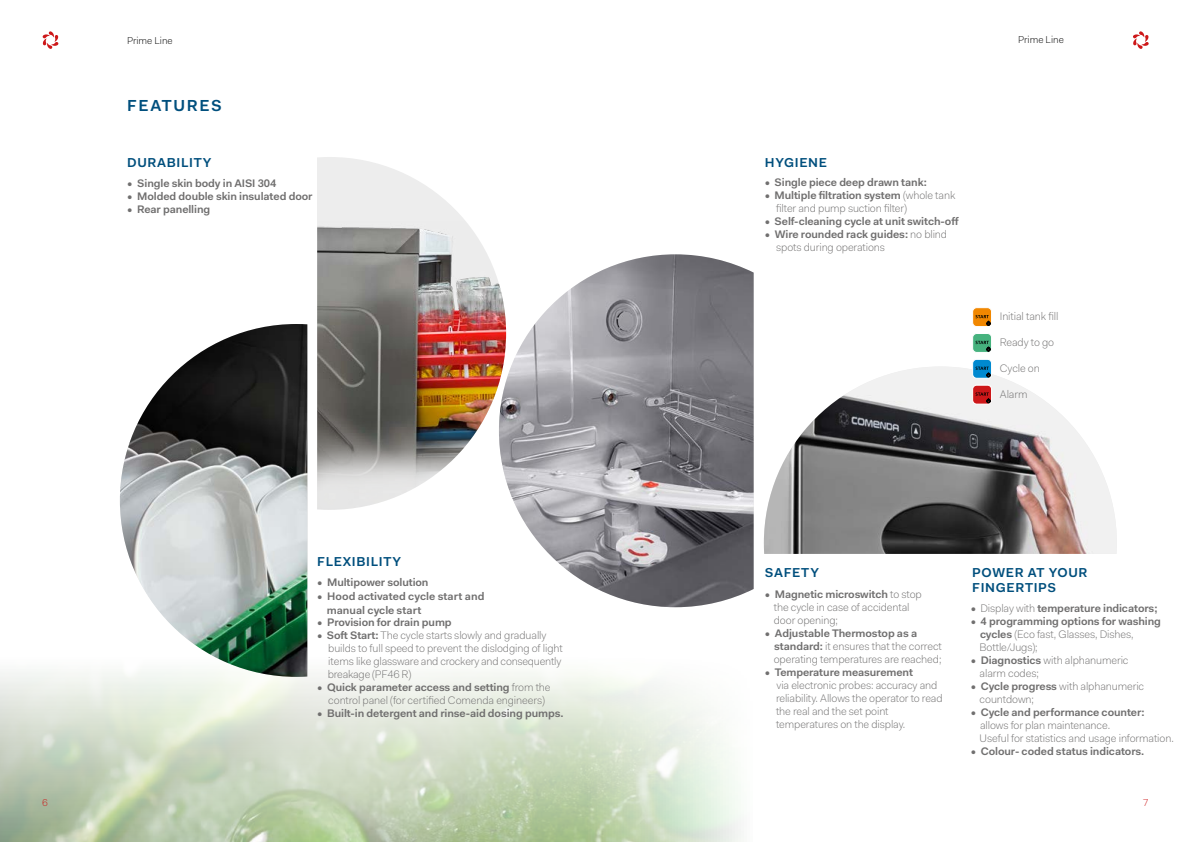
<style>
.page{position:relative;width:1191px;height:842px;background:#fff}
.page>*{position:absolute;margin:0;border:0;box-sizing:border-box;transform-origin:0 0}
.t1{font:600 16px "Fakt Pro";letter-spacing:.1em;color:#004f7d}
.t2{font:600 13px/15px "Fakt Pro";letter-spacing:.05em;color:#004f7d}
.t3{font:300 11px/13px "Fakt Pro";letter-spacing:-.01em;color:#706f6f}
.t4{font:600 11px/13.2px "Fakt Pro";letter-spacing:-.01em;color:#706f6f}
.t5{font:300 10px "Fakt Pro";color:#000}
.t6{font:300 10px "Fakt Pro";color:#cd1719}
.s1{font-weight:300}
.s2{font-weight:600}
</style>
<div class="page">
<img style="left:0;top:554px;width:741px;height:288px">
<svg style="left:317px;top:157px;width:133px;height:48px;fill:#ededed"></svg>
<img style="left:317px;top:205px;width:182px;height:305px">
<img style="left:120px;top:324px;width:187px;height:353px">
<img style="left:764px;top:366px;width:352px;height:188px">
<img style="left:499px;top:254px;width:254px;height:353px">
<div style="left:972px;top:385px;width:19px;height:19px;background:#cd1719;border-radius:4px"></div>
<div style="left:972px;top:385px;width:20px;height:20px;border:1px solid #fff;border-radius:4px"></div>
<svg style="left:975px;top:392px;width:15px;height:11px"></svg>
<div style="left:972px;top:308px;width:19px;height:19px;background:#f18700;border-radius:4px"></div>
<div style="left:972px;top:307px;width:20px;height:20px;border:1px solid #fff;border-radius:4px"></div>
<svg style="left:975px;top:315px;width:15px;height:10px"></svg>
<div style="left:972px;top:359px;width:19px;height:19px;background:#0089d0;border-radius:4px"></div>
<div style="left:972px;top:359px;width:20px;height:20px;border:1px solid #fff;border-radius:4px"></div>
<svg style="left:975px;top:367px;width:15px;height:10px"></svg>
<div style="left:972px;top:333px;width:19px;height:19px;background:#46b27e;border-radius:4px"></div>
<div style="left:972px;top:333px;width:20px;height:20px;border:1px solid #fff;border-radius:4px"></div>
<svg style="left:975px;top:341px;width:15px;height:10px"></svg>
<svg style="left:43px;top:31px;width:15px;height:18px"></svg>
<svg style="left:1133px;top:31px;width:15px;height:18px"></svg>
<p class="t5" style="left:127px;top:34px;width:47px">Prime Line</p>
<p class="t5" style="left:1018px;top:33px;width:47px">Prime Line</p>
<h1 class="t1" style="left:127px;top:95px;width:96px">FEATURES</h1>
<p class="t2" style="left:127px;top:155px;width:86px">DURABILITY</p>
<p class="t4" style="left:127px;top:177px;width:150px"><span class="s1">•</span> Single skin body in AISI 304</p>
<p class="t4" style="left:127px;top:190px;width:187px"><span class="s1">•</span> Molded double skin insulated door</p>
<p class="t4" style="left:127px;top:203px;width:84px"><span class="s1">•</span> Rear panelling</p>
<p class="t2" style="left:317px;top:554px;width:85px">FLEXIBILITY</p>
<p class="t4" style="left:317px;top:576px;width:113px"><span class="s1">•</span> Multipower solution</p>
<p class="t4" style="left:327px;top:590px;width:159px;text-indent:-10px"><span class="s1">•</span> Hood activated cycle start and manual cycle start</p>
<p class="t4" style="left:317px;top:615px;width:136px"><span class="s1">•</span> Provision for drain pump</p>
<p class="t3" style="left:328px;top:628px;width:237px;text-indent:-11px">• <span class="s2">Soft Start:</span> The cycle starts slowly and gradually builds to full speed to prevent the dislodging of light items like glassware and crockery and consequently breakage (PF46 R)</p>
<p class="t3" style="left:317px;top:680px;width:235px;text-align:center">• <span class="s2">Quick parameter access and setting</span> from the control panel (for certified Comenda engineers)</p>
<p class="t4" style="left:317px;top:706px;width:248px"><span class="s1">•</span> Built-in detergent and rinse-aid dosing pumps.</p>
<p class="t2" style="left:765px;top:155px;width:64px">HYGIENE</p>
<p class="t4" style="left:765px;top:176px;width:163px"><span class="s1">•</span> Single piece deep drawn tank:</p>
<p class="t3" style="left:776px;top:189px;width:181px;text-indent:-11px">• <span class="s2">Multiple filtration system</span> (whole tank filter and pump suction filter)</p>
<p class="t4" style="left:765px;top:215px;width:195px"><span class="s1">•</span> Self-cleaning cycle at unit switch-off</p>
<p class="t3" style="left:776px;top:228px;width:173px;text-indent:-11px">• <span class="s2">Wire rounded rack guides:</span> no blind spots during operations</p>
<p class="t3" style="left:999px;top:310px;width:60px">Initial tank fill</p>
<p class="t3" style="left:999px;top:336px;width:56px">Ready to go</p>
<p class="t3" style="left:999px;top:362px;width:41px">Cycle on</p>
<p class="t3" style="left:999px;top:388px;width:29px">Alarm</p>
<p class="t2" style="left:765px;top:565px;width:56px">SAFETY</p>
<p class="t3" style="left:774px;top:587px;width:150px;text-indent:-9px">• <span class="s2">Magnetic microswitch</span> to stop the cycle in case of accidental door opening;</p>
<p class="t3" style="left:774px;top:626px;width:170px;text-indent:-9px">• <span class="s2">Adjustable Thermostop as a standard:</span> it ensures that the correct operating temperatures are reached;</p>
<p class="t3" style="left:776px;top:665px;width:168px;text-indent:-11px">• <span class="s2">Temperature measurement<br></span>via electronic probes: accuracy and reliability. Allows the operator to read the real and the set point temperatures on the display.</p>
<p class="t2" style="left:972px;top:565px;width:117px">POWER AT YOUR<br>FINGERTIPS</p>
<p class="t4" style="left:970px;top:601px;width:188px"><span class="s1">• Display with</span> temperature indicators;</p>
<p class="t3" style="left:979px;top:614px;width:183px;text-indent:-9px"><span class="s2">• 4 programming options for washing cycles</span> (Eco fast, Glasses, Dishes,<br>Bottle/Jugs);</p>
<p class="t3" style="left:979px;top:653px;width:150px;text-indent:-9px">• <span class="s2">Diagnostics</span> with alphanumeric alarm codes;</p>
<p class="t3" style="left:979px;top:679px;width:166px;text-indent:-9px">• <span class="s2">Cycle progress</span> with alphanumeric countdown;</p>
<p class="t3" style="left:979px;top:705px;width:196px;text-indent:-9px">• <span class="s2">Cycle and performance counter: </span>allows for plan maintenance.<br>Useful for statistics and usage information.</p>
<p class="t4" style="left:970px;top:744px;width:175px"><span class="s1">•</span> Colour- coded status indicators.</p>
<p class="t6" style="left:42px;top:796px;width:7px">6</p>
<p class="t6" style="left:1142px;top:796px;width:7px">7</p>
</div>
